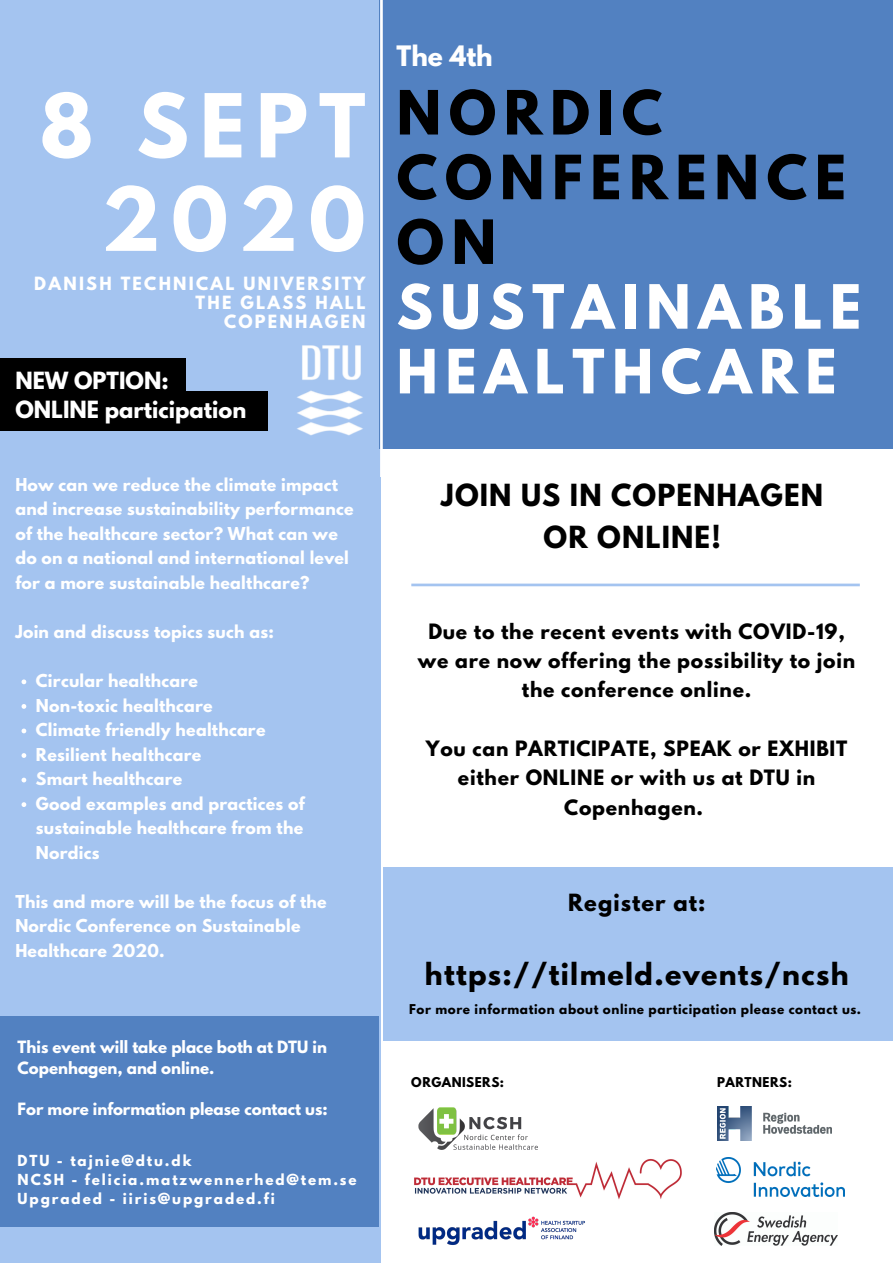
<style>
.page{position:relative;width:893px;height:1263px;background:#fff}
.page>*{position:absolute;margin:0;border:0;box-sizing:border-box;transform-origin:0 0}
.t1{font:700 78px/93.4px "League Spartan";letter-spacing:.14em;color:#fff;text-align:right}
.t2{font:700 54px/64.7px "League Spartan";letter-spacing:.14em;color:#fff}
.t3{font:700 54px/64.7px "League Spartan";letter-spacing:.14em;color:#000}
.t4{font:700 27px/42.2px "League Spartan";letter-spacing:.04em;color:#000;text-align:center}
.t5{font:700 24.97px "League Spartan";color:#fff}
.t6{font:700 21px/29.2px "League Spartan";color:#fff}
.t7{font:700 21px "League Spartan";letter-spacing:.05em;color:#000}
.t8{font:700 18.75px/29.2px "League Spartan";letter-spacing:.04em;color:#000;text-align:center}
.t9{font:700 16.2px/19px "League Spartan";letter-spacing:.14em;color:#fff;text-align:right}
.t10{font:700 15.75px/24.5px "League Spartan";letter-spacing:.015em;color:#fff}
.t11{font:700 15px/20.9px "League Spartan";color:#fff}
.t12{font:700 13.5px/19.1px "League Spartan";letter-spacing:.14em;color:#fff}
.t13{font:700 12px "League Spartan";letter-spacing:.05em;color:#000}
</style>
<div class="page">
<div style="left:0;top:0;width:381px;height:1263px;background:#a4c4f0"></div>
<div style="left:0;top:1016px;width:379px;height:210px;background:#5281c1"></div>
<div style="left:380px;top:0;width:513px;height:448px;background:#5281c1"></div>
<img style="left:297px;top:345px;width:66px;height:91px">
<div style="left:383px;top:867px;width:510px;height:173px;background:#a4c4f0"></div>
<svg style="left:380px;top:0;width:3px;height:477px"></svg>
<svg style="left:411px;top:584px;width:449px;height:2px"></svg>
<img style="left:717px;top:1106px;width:114px;height:34px">
<img style="left:715px;top:1212px;width:122px;height:34px">
<img style="left:716px;top:1158px;width:129px;height:38px">
<img style="left:414px;top:1159px;width:268px;height:41px">
<img style="left:418px;top:1216px;width:167px;height:29px">
<img style="left:418px;top:1107px;width:120px;height:43px">
<div style="left:0;top:358px;width:186px;height:40px;background:#000"></div>
<svg style="left:22px;top:679px;width:4px;height:5px"></svg>
<svg style="left:22px;top:704px;width:4px;height:5px"></svg>
<svg style="left:22px;top:728px;width:4px;height:5px"></svg>
<svg style="left:22px;top:753px;width:4px;height:5px"></svg>
<svg style="left:22px;top:778px;width:4px;height:4px"></svg>
<svg style="left:22px;top:802px;width:4px;height:5px"></svg>
<div style="left:0;top:392px;width:268px;height:39px;background:#000"></div>
<h1 class="t1" style="left:40px;top:89px;width:327px">8 SEPT<br>2020</h1>
<p class="t9" style="left:34px;top:276px;width:333px">DANISH TECHNICAL UNIVERSITY<br>THE GLASS HALL<br>COPENHAGEN</p>
<h3 class="t6" style="left:15px;top:368px;width:232px">NEW OPTION:<br>ONLINE participation</h3>
<p class="t10" style="left:15px;top:474px;width:340px">How can we reduce the climate impact and increase sustainability performance of the healthcare sector? What can we do on a national and international level for a more sustainable healthcare?</p>
<p class="t10" style="left:15px;top:621px;width:260px">Join and discuss topics such as:</p>
<p class="t10" style="left:36px;top:670px;width:270px">Circular healthcare<br>Non-toxic healthcare<br>Climate friendly healthcare<br>Resilient healthcare<br>Smart healthcare<br>Good examples and practices of sustainable healthcare from the<br>Nordics</p>
<p class="t10" style="left:15px;top:891px;width:313px">This and more will be the focus of the<br>Nordic Conference on Sustainable<br>Healthcare 2020.</p>
<p class="t11" style="left:18px;top:1038px;width:311px">This event will take place both at DTU in<br>Copenhagen, and online.</p>
<p class="t11" style="left:18px;top:1101px;width:311px">For more information please contact us:</p>
<p class="t12" style="left:18px;top:1152px;width:340px">DTU - tajnie@dtu.dk<br>NCSH - felicia.matzwennerhed@tem.se<br>Upgraded - iiris@upgraded.fi</p>
<h3 class="t5" style="left:396px;top:43px;width:98px">The 4th</h3>
<h2 class="t3" style="left:396px;top:87px;width:451px">NORDIC<br>CONFERENCE<br>ON</h2>
<h2 class="t2" style="left:396px;top:281px;width:466px">SUSTAINABLE<br>HEALTHCARE</h2>
<h3 class="t4" style="left:441px;top:477px;width:383px">JOIN US IN COPENHAGEN<br>OR ONLINE!</h3>
<p class="t8" style="left:418px;top:619px;width:439px">Due to the recent events with COVID-19, we are now offering the possibility to join the conference online.</p>
<p class="t8" style="left:426px;top:736px;width:423px">You can PARTICIPATE, SPEAK or EXHIBIT either ONLINE or with us at DTU in<br>Copenhagen.</p>
<h3 class="t7" style="left:568px;top:892px;width:139px">Register at:</h3>
<h3 class="t4" style="left:425px;top:956px;width:425px">https://tilmeld.events/ncsh</h3>
<p class="t13" style="left:409px;top:1003px;width:453px">For more information about online participation please contact us.</p>
<p class="t13" style="left:411px;top:1076px;width:94px">ORGANISERS:</p>
<p class="t13" style="left:717px;top:1076px;width:76px">PARTNERS:</p>
</div>
